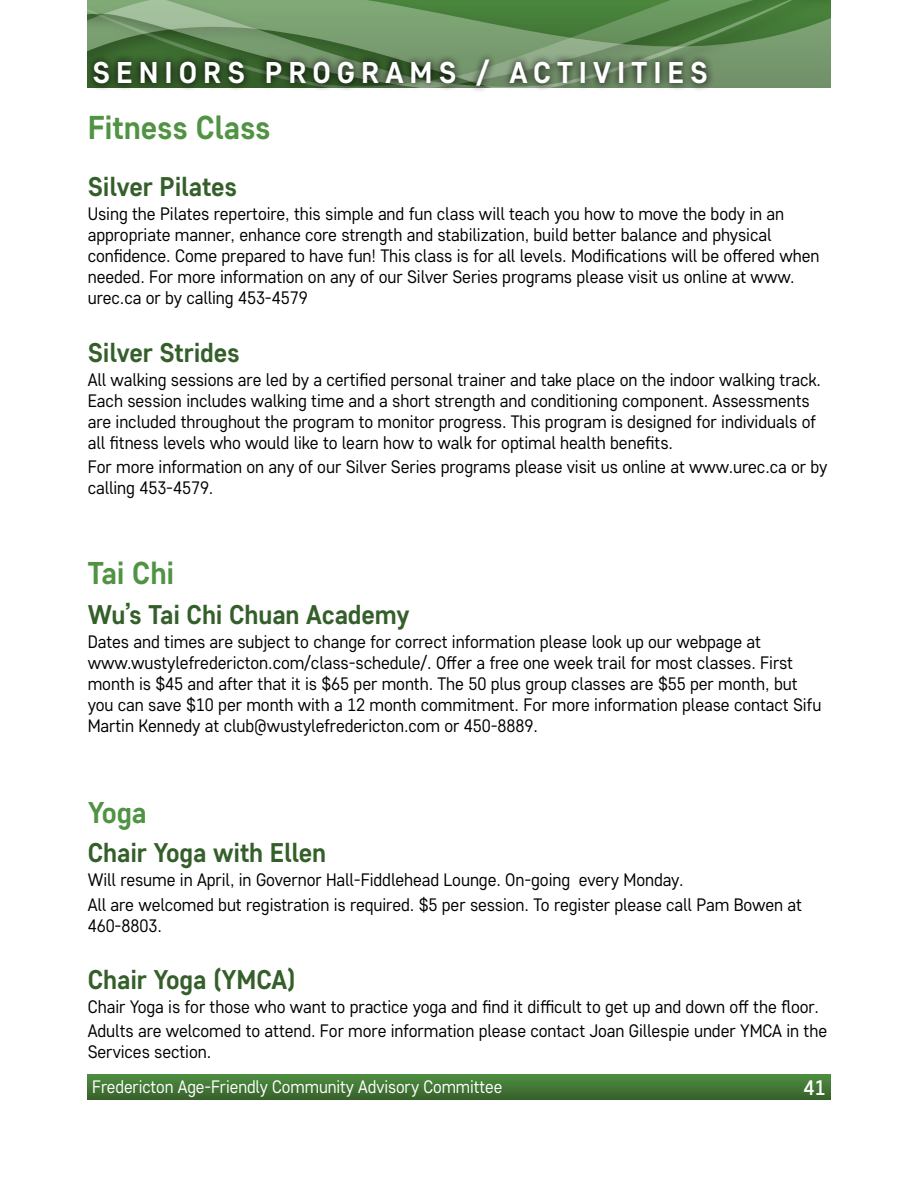
<style>
.page{position:relative;width:918px;height:1188px;background:#fff}
.page>*{position:absolute;margin:0;border:0;box-sizing:border-box;transform-origin:0 0}
.t1{font:700 33px "Core Sans D55";letter-spacing:-.005em;color:#509343;scale:.96 1}
.t2{font:700 31.5px "Core Sans D55";letter-spacing:-.005em;color:#509343;scale:.96 1}
.t3{font:700 30px "Core Sans D55";letter-spacing:.2em;color:#fff}
.t4{font:700 30px "Core Sans D55";color:#509343;scale:.96 1}
.t5{font:700 27px "Core Sans D55";letter-spacing:-.005em;color:#355f2a;scale:.96 1}
.t6{font:500 21px "Core Sans D45";color:#fff}
.t7{font:18px/21px "Core Sans D35";letter-spacing:-.005em;color:#000;scale:.96 1}
.t8{font:18px "Core Sans D35";letter-spacing:-.005em;color:#fff;scale:.94 1}
</style>
<div class="page">
<svg style="left:88px;top:0;width:742px;height:88px;background:#69925f"></svg>
<svg style="left:87px;top:52px;width:628px;height:39px;background:#587351"></svg>
<svg style="left:88px;top:1075px;width:742px;height:25px;background:#427635"></svg>
<h3 class="t3" style="left:93px;top:53px;width:617px">SENIORS PROGRAMS / ACTIVITIES</h3>
<h1 class="t1" style="left:88px;top:106px;width:192px">Fitness Class</h1>
<h3 class="t5" style="left:88px;top:169px;width:157px">Silver Pilates</h3>
<p class="t7" style="left:88px;top:203px;width:764px">Using the Pilates repertoire, this simple and fun class will teach you how to move the body in an appropriate manner, enhance core strength and stabilization, build better balance and physical confidence. Come prepared to have fun! This class is for all levels. Modifications will be offered when needed. For more information on any of our Silver Series programs please visit us online at www. urec.ca or by calling 453-4579</p>
<h3 class="t5" style="left:88px;top:335px;width:160px">Silver Strides</h3>
<p class="t7" style="left:88px;top:368px;width:765px">All walking sessions are led by a certified personal trainer and take place on the indoor walking track.<br>Each session includes walking time and a short strength and conditioning component. Assessments are included throughout the program to monitor progress. This program is designed for individuals of all fitness levels who would like to learn how to walk for optimal health benefits.</p>
<p class="t7" style="left:88px;top:456px;width:772px">For more information on any of our Silver Series programs please visit us online at www.urec.ca or by calling 453-4579.</p>
<h2 class="t2" style="left:88px;top:553px;width:92px">Tai Chi</h2>
<h3 class="t5" style="left:88px;top:597px;width:337px">Wu’s Tai Chi Chuan Academy</h3>
<p class="t7" style="left:88px;top:631px;width:766px">Dates and times are subject to change for correct information please look up our webpage at www.wustylefredericton.com/class-schedule/. Offer a free one week trail for most classes. First month is $45 and after that it is $65 per month. The 50 plus group classes are $55 per month, but you can save $10 per month with a 12 month commitment. For more information please contact Sifu Martin Kennedy at club@wustylefredericton.com or 450-8889.</p>
<h3 class="t4" style="left:88px;top:792px;width:63px">Yoga</h3>
<h3 class="t5" style="left:88px;top:835px;width:250px">Chair Yoga with Ellen</h3>
<p class="t7" style="left:88px;top:867px;width:746px;line-height:24.3px">Will resume in April, in Governor Hall-Fiddlehead Lounge. On-going every Monday.<br>All are welcomed but registration is required. $5 per session. To register please call Pam Bowen at</p>
<p class="t7" style="left:88px;top:914px;width:79px">460-8803.</p>
<h3 class="t5" style="left:88px;top:962px;width:218px">Chair Yoga (YMCA)</h3>
<p class="t7" style="left:88px;top:994px;width:772px;line-height:24.3px">Chair Yoga is for those who want to practice yoga and find it difficult to get up and down off the floor.<br>Adults are welcomed to attend. For more information please contact Joan Gillespie under YMCA in the</p>
<p class="t7" style="left:88px;top:1041px;width:130px">Services section.</p>
<p class="t8" style="left:92px;top:1076px;width:438px">Fredericton Age-Friendly Community Advisory Committee</p>
<p class="t6" style="left:803px;top:1074px;width:24px">41</p>
</div>
